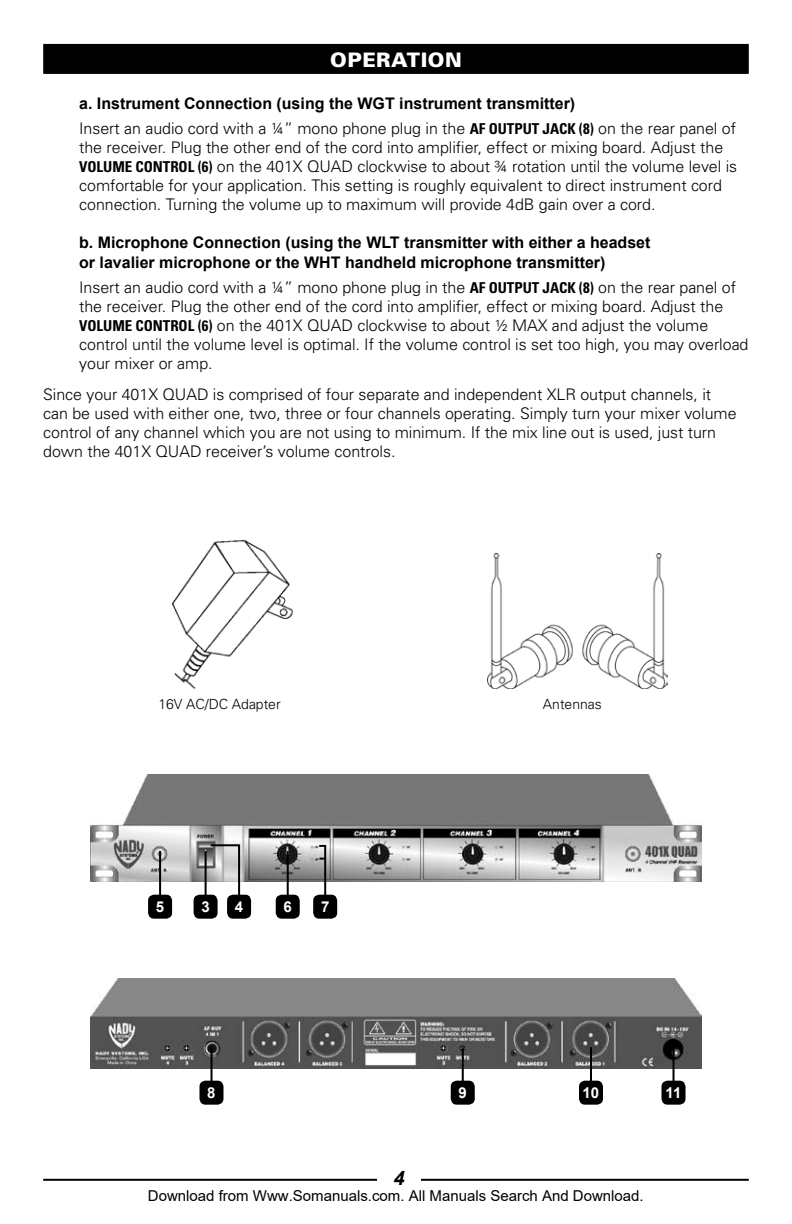
<style>
.page{position:relative;width:792px;height:1224px;background:#fff}
.page>*{position:absolute;margin:0;border:0;box-sizing:border-box;transform-origin:0 0}
.t1{font:900 20px "Univers";letter-spacing:.025em;color:#fff}
.t2{font:italic 700 20px "Arial";color:#000}
.t3{font:300 16px/19px "Univers";letter-spacing:-.005em;color:#000}
.t4{font:700 16px/20px "Arial";color:#000}
.t5{font:15px "Arial";color:#000}
.t6{font:700 15px "Arial";color:#fff}
.t7{font:300 14px "Univers";letter-spacing:-.005em;color:#000}
.s1{font-weight:700;font-stretch:condensed;font-size:15px}
</style>
<div class="page">
<hr style="left:43px;top:1179px;width:706px;height:2px;background:#000">
<div style="left:377px;top:1171px;width:44px;height:26px;background:#fff"></div>
<img style="left:172px;top:539px;width:121px;height:150px">
<img style="left:487px;top:554px;width:180px;height:135px">
<img style="left:90px;top:774px;width:612px;height:107px">
<img style="left:90px;top:979px;width:612px;height:89px">
<hr style="left:159px;top:851px;width:2px;height:47px;background:#000">
<hr style="left:211px;top:1047px;width:2px;height:37px;background:#000">
<hr style="left:462px;top:1047px;width:2px;height:37px;background:#000">
<hr style="left:590px;top:1047px;width:2px;height:37px;background:#000">
<hr style="left:673px;top:1047px;width:2px;height:37px;background:#000">
<hr style="left:205px;top:851px;width:2px;height:47px;background:#000">
<hr style="left:287px;top:851px;width:2px;height:47px;background:#000">
<svg style="left:209px;top:843px;width:32px;height:56px"></svg>
<div style="left:148px;top:895px;width:24px;height:24px;background:#000;border-radius:6px"></div>
<div style="left:200px;top:1081px;width:24px;height:24px;background:#000;border-radius:6px"></div>
<div style="left:451px;top:1081px;width:24px;height:24px;background:#000;border-radius:6px"></div>
<div style="left:579px;top:1081px;width:24px;height:24px;background:#000;border-radius:6px"></div>
<div style="left:662px;top:1081px;width:24px;height:24px;background:#000;border-radius:6px"></div>
<div style="left:194px;top:895px;width:24px;height:24px;background:#000;border-radius:6px"></div>
<div style="left:276px;top:895px;width:24px;height:24px;background:#000;border-radius:6px"></div>
<div style="left:227px;top:895px;width:24px;height:24px;background:#000;border-radius:6px"></div>
<div style="left:313px;top:895px;width:24px;height:24px;background:#000;border-radius:6px"></div>
<svg style="left:317px;top:844px;width:10px;height:52px"></svg>
<div style="left:43px;top:44px;width:706px;height:30px;background:#000"></div>
<p class="t1" style="left:330px;top:47px;width:133px">OPERATION</p>
<p class="t4" style="left:79px;top:94px;width:498px">a. Instrument Connection (using the WGT instrument transmitter)</p>
<p class="t3" style="left:79px;top:119px;width:660px">Insert an audio cord with a ¼” mono phone plug in the <span class="s1">AF OUTPUT JACK (8)</span> on the rear panel of the receiver. Plug the other end of the cord into amplifier, effect or mixing board. Adjust the <span class="s1">VOLUME CONTROL (6)</span> on the 401X QUAD clockwise to about ¾ rotation until the volume level is comfortable for your application. This setting is roughly equivalent to direct instrument cord connection. Turning the volume up to maximum will provide 4dB gain over a cord.</p>
<p class="t4" style="left:79px;top:233px;width:573px">b. Microphone Connection (using the WLT transmitter with either a headset or lavalier microphone or the WHT handheld microphone transmitter)</p>
<p class="t3" style="left:79px;top:278px;width:671px">Insert an audio cord with a ¼” mono phone plug in the <span class="s1">AF OUTPUT JACK (8)</span> on the rear panel of the receiver. Plug the other end of the cord into amplifier, effect or mixing board. Adjust the <span class="s1">VOLUME CONTROL (6)</span> on the 401X QUAD clockwise to about ½ MAX and adjust the volume control until the volume level is optimal. If the volume control is set too high, you may overload your mixer or amp.</p>
<p class="t3" style="left:43px;top:385px;width:695px">Since your 401X QUAD is comprised of four separate and independent XLR output channels, it can be used with either one, two, three or four channels operating. Simply turn your mixer volume control of any channel which you are not using to minimum. If the mix line out is used, just turn down the 401X QUAD receiver’s volume controls.</p>
<p class="t7" style="left:158px;top:696px;width:124px">16V AC/DC Adapter</p>
<p class="t7" style="left:543px;top:696px;width:60px">Antennas</p>
<p class="t6" style="left:156px;top:897px;width:10px">5</p>
<p class="t6" style="left:201px;top:897px;width:10px">3</p>
<p class="t6" style="left:235px;top:897px;width:10px">4</p>
<p class="t6" style="left:284px;top:897px;width:10px">6</p>
<p class="t6" style="left:321px;top:897px;width:10px">7</p>
<p class="t6" style="left:207px;top:1083px;width:10px">8</p>
<p class="t6" style="left:459px;top:1083px;width:10px">9</p>
<p class="t6" style="left:583px;top:1083px;width:18px">10</p>
<p class="t6" style="left:666px;top:1083px;width:17px">11</p>
<p class="t2" style="left:394px;top:1165px;width:13px">4</p>
<p class="t5" style="left:148px;top:1187px;width:497px">Download from Www.Somanuals.com. All Manuals Search And Download.</p>
</div>
